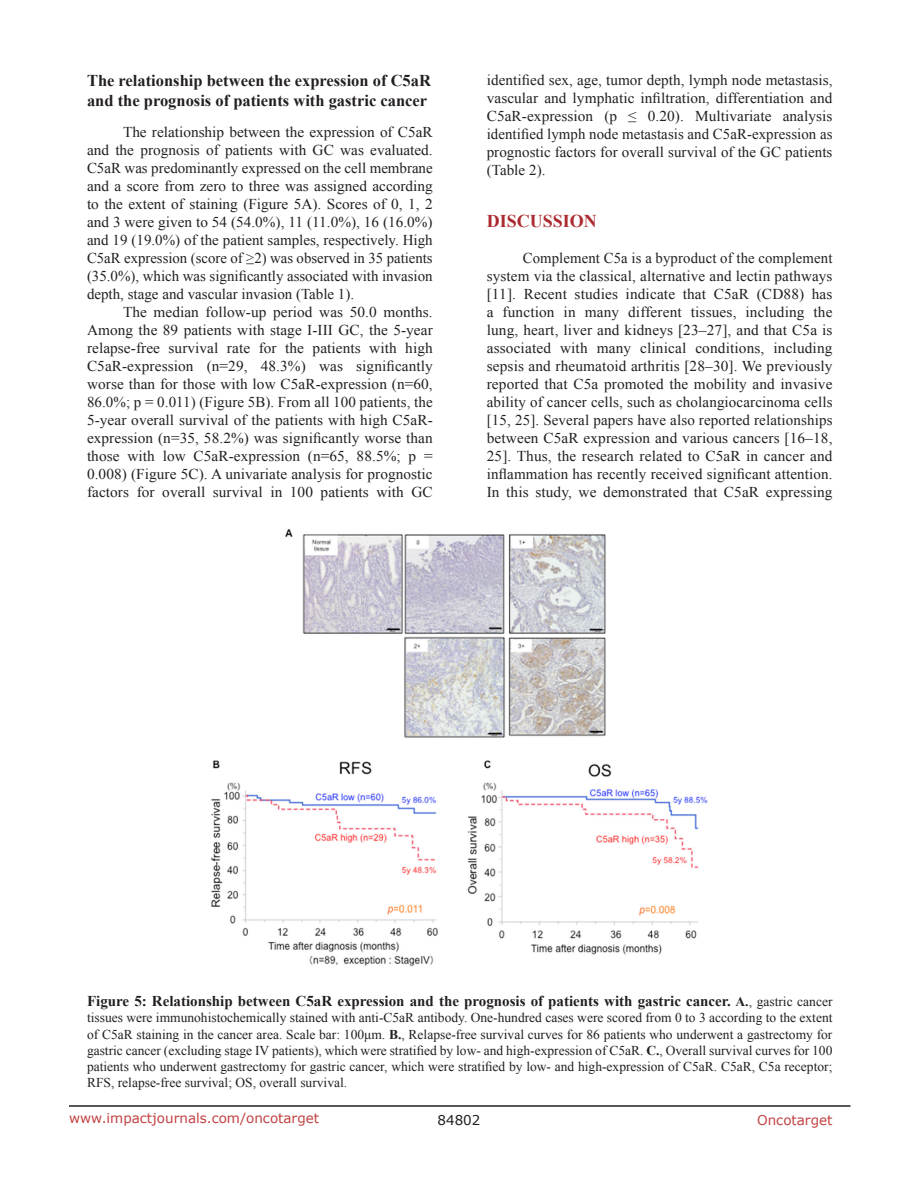
<style>
.page{position:relative;width:918px;height:1188px;background:#fff}
.page>*{position:absolute;margin:0;border:0;box-sizing:border-box;transform-origin:0 0}
.Heading{font:700 18px "Times New Roman";color:#ac2b31}
.SubHeading{font:700 16.5px/19.8px "Times New Roman";color:#231f20}
.BodyText{font:15px/18px "Times New Roman";letter-spacing:.005em;color:#231f20;text-align:justify}
.figuretext{font:700 15px "Times New Roman";color:#231f20}
.figuretext-2{font:13.5px/16.2px "Times New Roman";color:#231f20;text-align:justify}
.t1{font:13.5px "Verdana";color:#c24141}
.t2{font:13.5px "Verdana";color:#231f20}
.s1{font-size:13.5px}
.s2{font-weight:400;font-size:13.5px}
.s3{font-weight:700}
</style>
<div class="page">
<hr style="left:69px;top:1105px;width:781px;height:2px;background:#231f20">
<img style="left:211px;top:529px;width:497px;height:438px">
<p class="SubHeading" style="left:87px;top:70px;width:346px">The relationship between the expression of C5aR and the prognosis of patients with gastric cancer</p>
<p class="BodyText" style="left:87px;top:123px;width:347px;text-indent:36px">The relationship between the expression of C5aR and the prognosis of patients with GC was evaluated.<br>C5aR was predominantly expressed on the cell membrane and a score from zero to three was assigned according to the extent of staining (Figure 5A). Scores of 0, 1, 2 and 3 were given to 54 (54.0%), 11 (11.0%), 16 (16.0%) and 19 (19.0%) of the patient samples, respectively. High C5aR expression (score of ≥2) was observed in 35 patients (35.0%), which was significantly associated with invasion depth, stage and vascular invasion (Table 1).</p>
<p class="BodyText" style="left:87px;top:303px;width:347px;text-indent:36px">The median follow-up period was 50.0 months.<br>Among the 89 patients with stage I-III GC, the 5-year relapse-free survival rate for the patients with high C5aR-expression (n=29, 48.3%) was significantly worse than for those with low C5aR-expression (n=60, 86.0%; p = 0.011) (Figure 5B). From all 100 patients, the 5-year overall survival of the patients with high C5aR&shy;expression (n=35, 58.2%) was significantly worse than those with low C5aR-expression (n=65, 88.5%; p = 0.008) (Figure 5C). A univariate analysis for prognostic factors for overall survival in 100 patients with GC</p>
<p class="BodyText" style="left:487px;top:71px;width:347px">identified sex, age, tumor depth, lymph node metastasis, vascular and lymphatic infiltration, differentiation and C5aR-expression (p ≤ 0.20). Multivariate analysis identified lymph node metastasis and C5aR-expression as prognostic factors for overall survival of the GC patients (Table 2).</p>
<p class="Heading" style="left:487px;top:209px;width:112px">DISCUSSION</p>
<p class="BodyText" style="left:487px;top:249px;width:347px;text-indent:36px">Complement C5a is a byproduct of the complement system via the classical, alternative and lectin pathways [11]. Recent studies indicate that C5aR (CD88) has a function in many different tissues, including the lung, heart, liver and kidneys [23–27], and that C5a is associated with many clinical conditions, including sepsis and rheumatoid arthritis [28–30]. We previously reported that C5a promoted the mobility and invasive ability of cancer cells, such as cholangiocarcinoma cells [15, 25]. Several papers have also reported relationships between C5aR expression and various cancers [16–18, 25]. Thus, the research related to C5aR in cancer and inflammation has recently received significant attention.<br>In this study, we demonstrated that C5aR expressing</p>
<p class="figuretext" style="left:87px;top:991px;width:747px">Figure 5: Relationship between C5aR expression and the prognosis of patients with gastric cancer. <span class="s1">A.</span><span class="s2">, gastric cancer</span></p>
<p class="figuretext-2" style="left:87px;top:1010px;width:747px">tissues were immunohistochemically stained with anti-C5aR antibody. One-hundred cases were scored from 0 to 3 according to the extent of C5aR staining in the cancer area. Scale bar: 100μm. <span class="s3">B.</span>, Relapse-free survival curves for 86 patients who underwent a gastrectomy for gastric cancer (excluding stage IV patients), which were stratified by low- and high-expression of C5aR. <span class="s3">C.</span>, Overall survival curves for 100 patients who underwent gastrectomy for gastric cancer, which were stratified by low- and high-expression of C5aR. C5aR, C5a receptor; RFS, relapse-free survival; OS, overall survival.</p>
<p class="t1" style="left:69px;top:1109px;width:252px">www.impactjournals.com/oncotarget</p>
<p class="t2" style="left:438px;top:1111px;width:44px">84802</p>
<p class="t1" style="left:757px;top:1111px;width:77px">Oncotarget</p>
</div>
